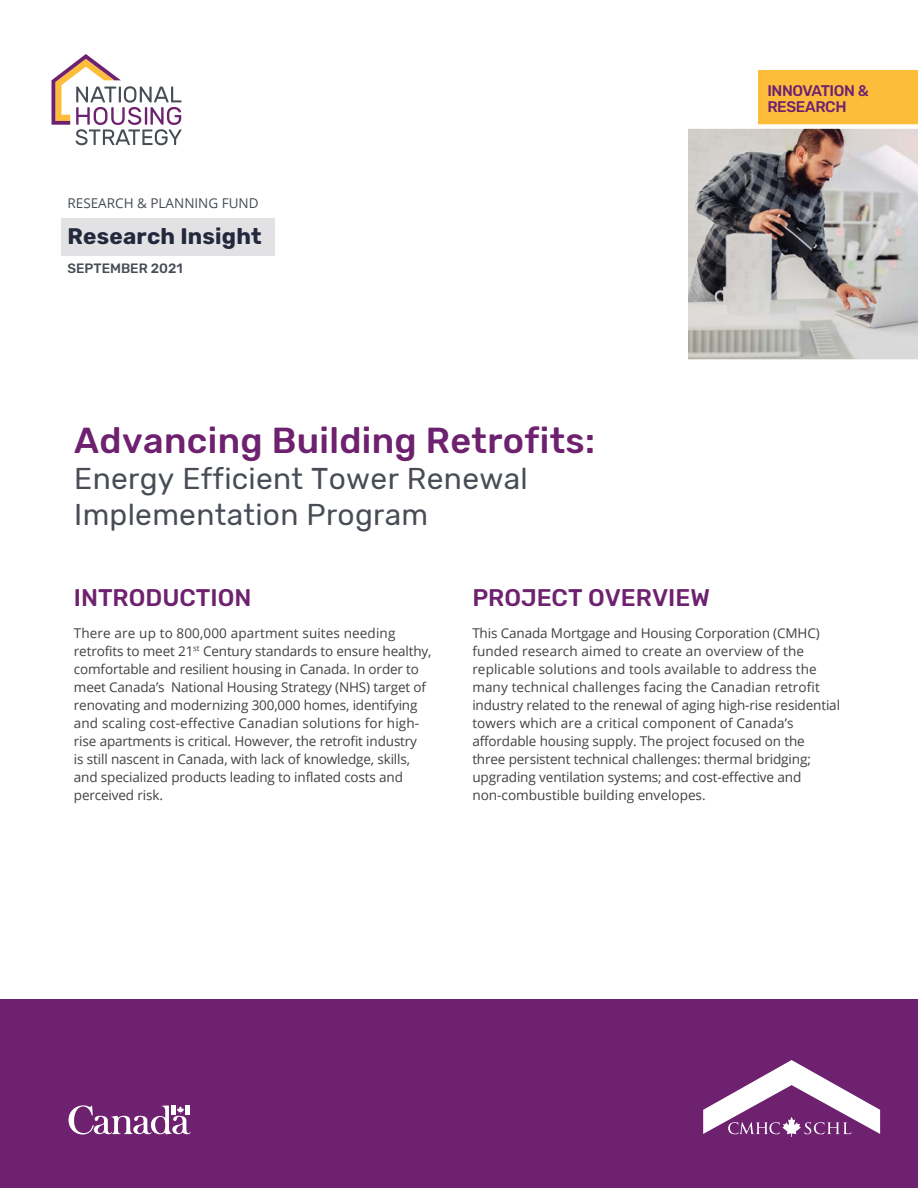
<style>
.page{position:relative;width:918px;height:1188px;background:#fff}
.page>*{position:absolute;margin:0;border:0;box-sizing:border-box;transform-origin:0 0}
.H2_Heading{font:500 36px "Rubik";letter-spacing:.01em;color:#6e216f}
.H2_Heading-2{font:30px/36px "Rubik";letter-spacing:.01em;color:#474c55}
.H3_Subheads{font:500 24px "Rubik";color:#6e216f}
.t1{font:700 22.5px "Rubik";letter-spacing:.01em;color:#24283d}
.P_Category{font:500 15.3px/16.6px "Rubik";letter-spacing:-.025em;color:#6e216f}
.P_Body{font:13.65px/18px "Open Sans";letter-spacing:-.01em;color:#414042}
.P_Body-2{font:13.5px/18px "Open Sans";letter-spacing:-.01em;color:#414042}
.P_Factsheet_Name{font:13.5px "Open Sans";color:#474c55}
.P_Cover_Date{font:500 13.5px "Rubik";color:#474c55}
.s1{font-size:13.65px}
.s2{font-size:13.5px}
</style>
<div class="page">
<div style="left:61px;top:218px;width:214px;height:37px;background:#e2e2e5"></div>
<svg style="left:51px;top:54px;width:131px;height:91px"></svg>
<div style="left:0;top:1000px;width:918px;height:188px;background:#6e216f"></div>
<svg style="left:69px;top:1105px;width:122px;height:30px"></svg>
<div style="left:171px;top:1105px;width:5px;height:10px;background:#fff"></div>
<div style="left:185px;top:1105px;width:5px;height:10px;background:#fff"></div>
<div style="left:758px;top:70px;width:160px;height:55px;background:#fdbd3b"></div>
<svg style="left:703px;top:1060px;width:177px;height:77px"></svg>
<svg style="left:688px;top:124px;width:230px;height:236px;background:#ada8a6"></svg>
<p class="P_Factsheet_Name" style="left:68px;top:194px;width:193px">RESEARCH &amp; PLANNING FUND</p>
<h1 class="t1" style="left:68px;top:223px;width:196px">Research Insight</h1>
<p class="P_Cover_Date" style="left:68px;top:260px;width:117px">SEPTEMBER 2021</p>
<h2 class="H2_Heading" style="left:74px;top:420px;width:522px">Advancing Building Retrofits:</h2>
<h2 class="H2_Heading-2" style="left:74px;top:461px;width:455px">Energy Efficient Tower Renewal<br>Implementation Program</h2>
<p class="P_Category" style="left:767px;top:82px;width:103px">INNOVATION &amp;<br>RESEARCH</p>
<h3 class="H3_Subheads" style="left:74px;top:584px;width:179px">INTRODUCTION</h3>
<p class="P_Body-2" style="left:74px;top:623px;width:359px">There are up to 800,000 apartment suites needing retrofits to meet 21<sup>st</sup> Century standards to ensure healthy, comfortable and resilient housing in Canada. In order to meet Canada’s National Housing Strategy (NHS) target of renovating and modernizing 300,000 homes, identifying and scaling cost-effective Canadian solutions for high&shy;rise apartments is critical. However, the retrofit industry<br>is still nascent in Canada, with lack of knowledge, skills, and specialized products leading to inflated costs and perceived risk.</p>
<h3 class="H3_Subheads" style="left:472px;top:584px;width:239px">PROJECT OVERVIEW</h3>
<p class="P_Body-2" style="left:472px;top:623px;width:369px">This Canada Mortgage and Housing Corporation (CMHC) funded research aimed to create an overview of the replicable solutions and tools available to address the many technical challenges facing the Canadian retrofit industry related to the renewal of aging high-rise residential towers which are a critical component of Canada’s affordable housing supply. The project focused on the three persistent technical challenges: <span class="s1">thermal bridging</span>;</p>
<p class="P_Body" style="left:472px;top:767px;width:331px">upgrading ventilation systems<span class="s2">;</span> and cost-effective and non-combustible building envelopes<span class="s2">.</span></p>
</div>
